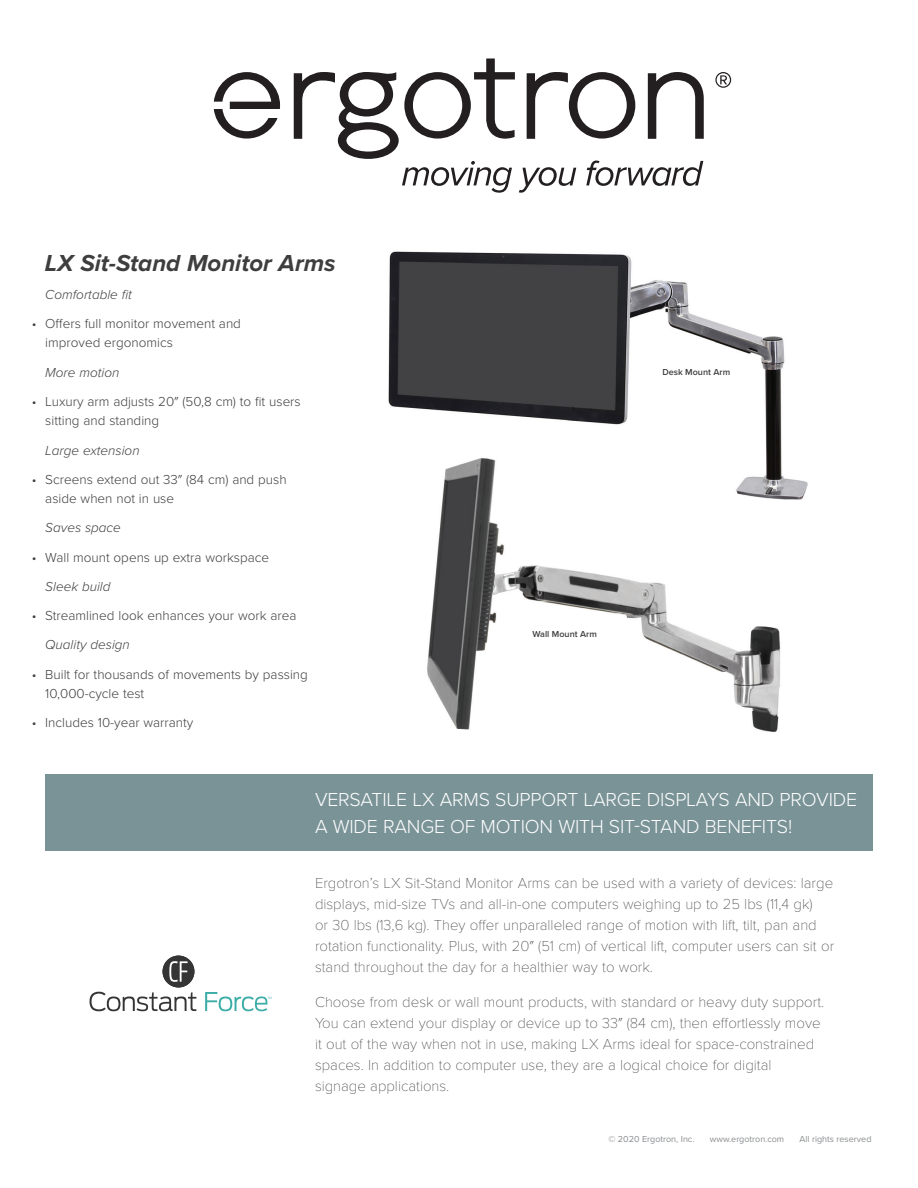
<style>
.page{position:relative;width:918px;height:1188px;background:#fff}
.page>*{position:absolute;margin:0;border:0;box-sizing:border-box;transform-origin:0 0}
.t1{font:italic 700 24px "Proxima Nova";color:#3e3e3f}
.t2{font:300 19.5px/27px "Proxima Nova";letter-spacing:-.01em;color:#fff}
.t3{font:100 15px/21px "Proxima Nova T";color:#3e3e3f}
.t4{font:300 13.5px/19.5px "Proxima Nova";color:#3e3e3f}
.t5{font:italic 300 13.5px "Proxima Nova";color:#3e3e3f}
.t6{font:9px "Proxima Nova";color:#8a8c8f}
.t7{font:600 9px "Proxima Nova";color:#3e3e3f}
</style>
<div class="page">
<img style="left:427px;top:536px;width:354px;height:196px">
<div style="left:45px;top:774px;width:828px;height:76px;background:#7a9397"></div>
<svg style="left:205px;top:992px;width:67px;height:19px"></svg>
<svg style="left:90px;top:992px;width:106px;height:19px"></svg>
<div style="left:163px;top:956px;width:31px;height:31px;background:#363536;border-radius:50%"></div>
<svg style="left:169px;top:961px;width:19px;height:21px"></svg>
<svg style="left:715px;top:72px;width:16px;height:16px"></svg>
<svg style="left:214px;top:72px;width:66px;height:67px"></svg>
<svg style="left:294px;top:58px;width:410px;height:135px"></svg>
<img style="left:388px;top:251px;width:420px;height:285px">
<h1 class="t1" style="left:45px;top:245px;width:292px">LX Sit-Stand Monitor Arms</h1>
<p class="t5" style="left:45px;top:284px;width:88px">Comfortable fit</p>
<p class="t4" style="left:45px;top:313px;width:197px;text-indent:-14px">• Offers full monitor movement and improved ergonomics</p>
<p class="t5" style="left:45px;top:362px;width:76px">More motion</p>
<p class="t4" style="left:45px;top:391px;width:257px;text-indent:-14px">• Luxury arm adjusts 20″ (50,8 cm) to fit users sitting and standing</p>
<p class="t5" style="left:45px;top:440px;width:96px">Large extension</p>
<p class="t4" style="left:45px;top:469px;width:243px;text-indent:-14px">• Screens extend out 33″ (84 cm) and push aside when not in use</p>
<p class="t5" style="left:45px;top:518px;width:77px">Saves space</p>
<p class="t4" style="left:32px;top:547px;width:239px">• Wall mount opens up extra workspace</p>
<p class="t5" style="left:45px;top:576px;width:67px">Sleek build</p>
<p class="t4" style="left:32px;top:605px;width:266px">• Streamlined look enhances your work area</p>
<p class="t5" style="left:45px;top:635px;width:86px">Quality design</p>
<p class="t4" style="left:45px;top:664px;width:264px;text-indent:-14px">• Built for thousands of movements by passing<br>10,000-cycle test</p>
<p class="t4" style="left:32px;top:712px;width:163px">• Includes 10-year warranty</p>
<p class="t7" style="left:662px;top:365px;width:69px">Desk Mount Arm</p>
<p class="t7" style="left:532px;top:627px;width:66px">Wall Mount Arm</p>
<h2 class="t2" style="left:315px;top:785px;width:544px">VERSATILE LX ARMS SUPPORT LARGE DISPLAYS AND PROVIDE<br>A WIDE RANGE OF MOTION WITH SIT-STAND BENEFITS!</h2>
<p class="t3" style="left:315px;top:872px;width:521px">Ergotron’s LX Sit-Stand Monitor Arms can be used with a variety of devices: large displays, mid-size TVs and all-in-one computers weighing up to 25 lbs (11,4 gk)<br>or 30 lbs (13,6 kg). They offer unparalleled range of motion with lift, tilt, pan and rotation functionality. Plus, with 20″ (51 cm) of vertical lift, computer users can sit or stand throughout the day for a healthier way to work.</p>
<p class="t3" style="left:315px;top:990px;width:511px">Choose from desk or wall mount products, with standard or heavy duty support.<br>You can extend your display or device up to 33″ (84 cm), then effortlessly move it out of the way when not in use, making LX Arms ideal for space-constrained spaces. In addition to computer use, they are a logical choice for digital signage applications.</p>
<p class="t6" style="left:608px;top:1132px;width:88px">© 2020 Ergotron, Inc.</p>
<p class="t6" style="left:710px;top:1132px;width:76px">www.ergotron.com</p>
<p class="t6" style="left:800px;top:1132px;width:73px">All rights reserved</p>
</div>
